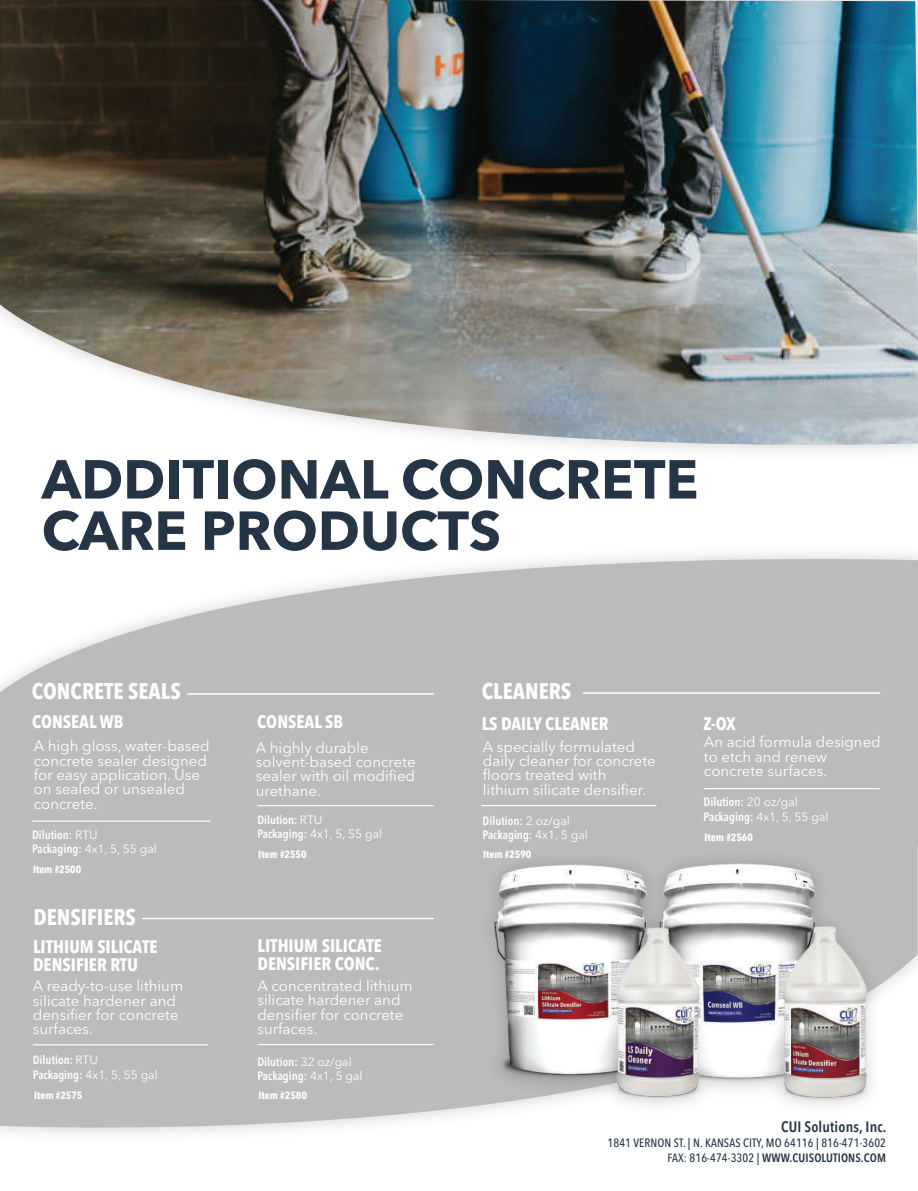
<style>
.page{position:relative;width:918px;height:1191px;background:#fff}
.page>*{position:absolute;margin:0;border:0;box-sizing:border-box;transform-origin:0 0}
.t1{font:700 54.3px/51.3px "Avenir Next LT Pro";color:#263545}
.t2{font:700 condensed 22.5px "Avenir Next LT Pro";color:#fff}
.t3{font:700 condensed 18px/18px "Avenir Next LT Pro";color:#fff}
.t4{font:15px/14.4px "Avenir Next LT Pro";color:#fff}
.t5{font:600 condensed 15px "Avenir Next LT Pro";letter-spacing:.01em;color:#263545}
.t6{font:600 condensed 12px/14.4px "Avenir Next LT Pro";color:#fff}
.t7{font:500 condensed 12px/15px "Avenir Next LT Pro";letter-spacing:.01em;color:#263545;text-align:right}
.t8{font:700 condensed 10.5px "Avenir Next LT Pro";color:#fff}
.s1{font-weight:400;font-stretch:normal}
.s2{font-weight:600}
</style>
<div class="page">
<img style="left:0;top:0;width:918px;height:452px">
<svg style="left:0;top:553px;width:918px;height:581px;background:#c2c2c2"></svg>
<hr style="left:188px;top:693px;width:245px;height:1px;background:#fff">
<hr style="left:583px;top:692px;width:297px;height:1px;background:#fff">
<hr style="left:143px;top:917px;width:290px;height:2px;background:#fff">
<hr style="left:704px;top:788px;width:176px;height:1px;background:#fff">
<hr style="left:33px;top:1044px;width:175px;height:1px;background:#fff">
<hr style="left:258px;top:1043px;width:175px;height:1px;background:#fff">
<hr style="left:481px;top:804px;width:176px;height:2px;background:#fff">
<hr style="left:32px;top:820px;width:178px;height:1px;background:#fff">
<hr style="left:257px;top:805px;width:176px;height:1px;background:#fff">
<img style="left:472px;top:842px;width:417px;height:279px">
<img style="left:484px;top:864px;width:172px;height:223px">
<img style="left:656px;top:863px;width:161px;height:228px">
<img style="left:775px;top:924px;width:99px;height:179px">
<img style="left:612px;top:924px;width:96px;height:182px">
<h1 class="t1" style="left:42px;top:454px;width:658px">ADDITIONAL CONCRETE<br>CARE PRODUCTS</h1>
<h2 class="t2" style="left:32px;top:678px;width:150px">CONCRETE SEALS</h2>
<h2 class="t2" style="left:482px;top:678px;width:91px">CLEANERS</h2>
<p class="t3" style="left:32px;top:712px;width:93px">CONSEAL WB</p>
<p class="t4" style="left:34px;top:740px;width:177px">A high gloss, water-based concrete sealer designed for easy application. Use on sealed or unsealed concrete.</p>
<p class="t6" style="left:32px;top:828px;width:126px">Dilution: <span class="s1">RTU<br></span>Packaging: <span class="s1">4x1, 5, 55 gal</span></p>
<p class="t8" style="left:33px;top:863px;width:50px">Item #2500</p>
<h2 class="t2" style="left:33px;top:904px;width:104px">DENSIFIERS</h2>
<p class="t3" style="left:33px;top:937px;width:126px">LITHIUM SILICATE<br>DENSIFIER RTU</p>
<p class="t4" style="left:33px;top:979px;width:152px">A ready-to-use lithium silicate hardener and densifier for concrete surfaces.</p>
<p class="t6" style="left:33px;top:1053px;width:126px">Dilution: <span class="s1">RTU<br></span>Packaging: <span class="s1">4x1, 5, 55 gal</span></p>
<p class="t8" style="left:34px;top:1089px;width:50px">Item #2575</p>
<p class="t3" style="left:257px;top:713px;width:87px">CONSEAL SB</p>
<p class="t4" style="left:256px;top:741px;width:161px">A highly durable solvent-based concrete sealer with oil modified urethane.</p>
<p class="t6" style="left:257px;top:813px;width:126px">Dilution: <span class="s1">RTU<br></span>Packaging: <span class="s1">4x1, 5, 55 gal</span></p>
<p class="t8" style="left:258px;top:848px;width:50px">Item #2550</p>
<p class="t3" style="left:257px;top:936px;width:126px">LITHIUM SILICATE<br>DENSIFIER CONC.</p>
<p class="t4" style="left:257px;top:979px;width:157px">A concentrated lithium silicate hardener and densifier for concrete surfaces.</p>
<p class="t6" style="left:257px;top:1054px;width:107px">Dilution: <span class="s1">32 oz/gal<br></span>Packaging: <span class="s1">4x1, 5 gal</span></p>
<p class="t8" style="left:259px;top:1088px;width:50px">Item #2580</p>
<p class="t3" style="left:482px;top:714px;width:128px">LS DAILY CLEANER</p>
<p class="t4" style="left:483px;top:740px;width:175px">A specially formulated daily cleaner for concrete floors treated with lithium silicate densifier.</p>
<p class="t6" style="left:483px;top:814px;width:107px">Dilution: <span class="s1">2 oz/gal<br></span>Packaging: <span class="s1">4x1, 5 gal</span></p>
<p class="t8" style="left:483px;top:848px;width:50px">Item #2590</p>
<p class="t3" style="left:704px;top:714px;width:34px">Z-OX</p>
<p class="t4" style="left:704px;top:736px;width:178px">An acid formula designed to etch and renew concrete surfaces.</p>
<p class="t6" style="left:704px;top:795px;width:126px">Dilution: <span class="s1">20 oz/gal<br></span>Packaging: <span class="s1">4x1, 5, 55 gal</span></p>
<p class="t8" style="left:705px;top:830px;width:50px">Item #2560</p>
<p class="t5" style="left:781px;top:1119px;width:107px">CUI Solutions, Inc.</p>
<p class="t7" style="left:608px;top:1135px;width:280px">1841 VERNON ST. | N. KANSAS CITY, MO 64116 | 816-471-3602<br>FAX: 816-474-3302 | <span class="s2">WWW.CUISOLUTIONS.COM</span></p>
</div>
